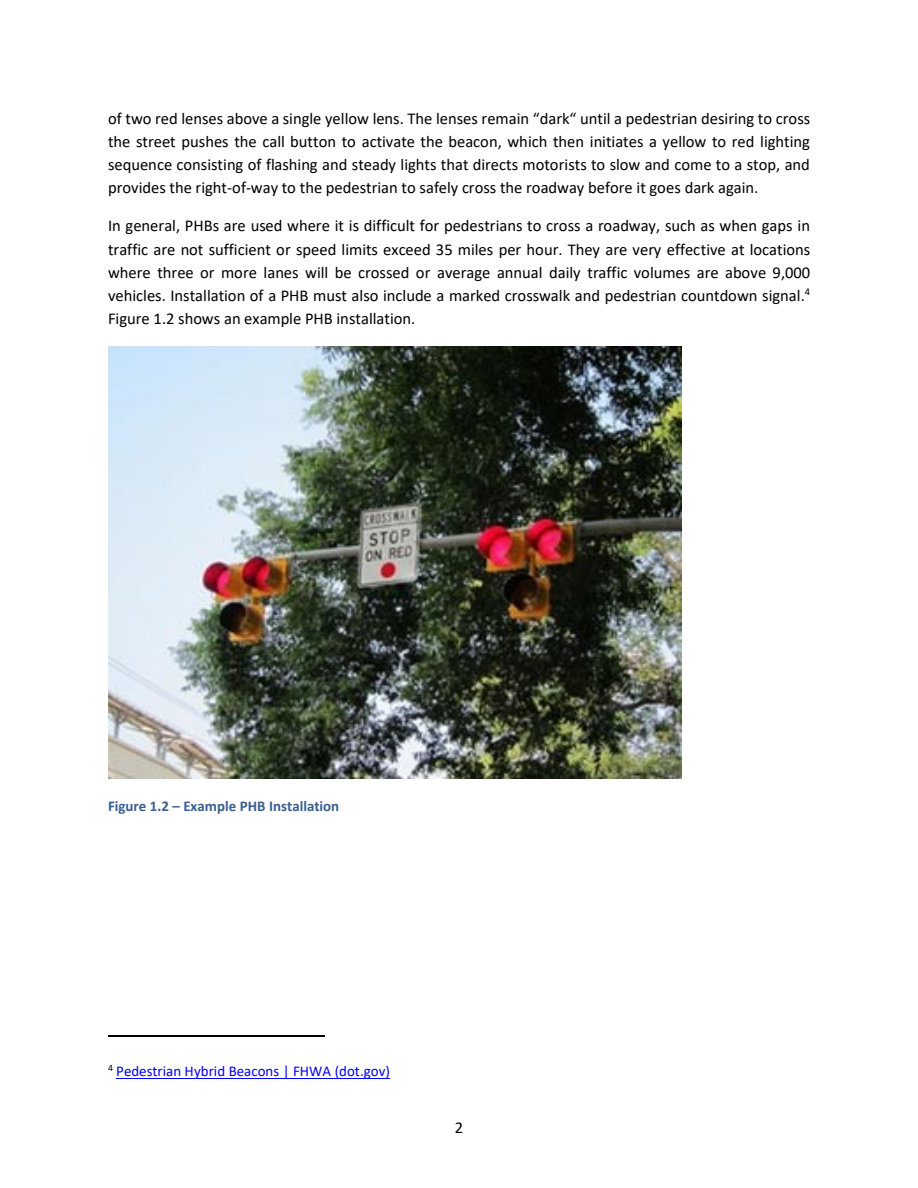
<style>
.page{position:relative;width:918px;height:1188px;background:#fff}
.page>*{position:absolute;margin:0;border:0;box-sizing:border-box;transform-origin:0 0}
.t1{font:16.5px/23.2px "Calibri";color:#000;text-align:justify}
.t2{font:15px "Calibri";color:#00f}
.t3{font:700 15px "Calibri";color:#365f91}
</style>
<div class="page">
<hr style="left:108px;top:1035px;width:216px;height:1px;background:#000">
<hr style="left:116px;top:1078px;width:274px;height:1px;background:#00f">
<img style="left:108px;top:346px;width:574px;height:432px">
<p class="t1" style="left:108px;top:108px;width:704px">of two red lenses above a single yellow lens. The lenses remain “dark“ until a pedestrian desiring to cross the street pushes the call button to activate the beacon, which then initiates a yellow to red lighting sequence consisting of flashing and steady lights that directs motorists to slow and come to a stop, and provides the right-of-way to the pedestrian to safely cross the roadway before it goes dark again.</p>
<p class="t1" style="left:108px;top:216px;width:704px">In general, PHBs are used where it is difficult for pedestrians to cross a roadway, such as when gaps in traffic are not sufficient or speed limits exceed 35 miles per hour. They are very effective at locations where three or more lanes will be crossed or average annual daily traffic volumes are above 9,000 vehicles. Installation of a PHB must also include a marked crosswalk and pedestrian countdown signal.<sup>4<br></sup>Figure 1.2 shows an example PHB installation.</p>
<p class="t3" style="left:108px;top:800px;width:233px">Figure 1.2 – Example PHB Installation</p>
<p class="t2" style="left:108px;top:1065px;width:283px"><sup>4</sup> Pedestrian Hybrid Beacons | FHWA (dot.gov)</p>
<p class="t1" style="left:455px;top:1117px;width:10px">2</p>
</div>
